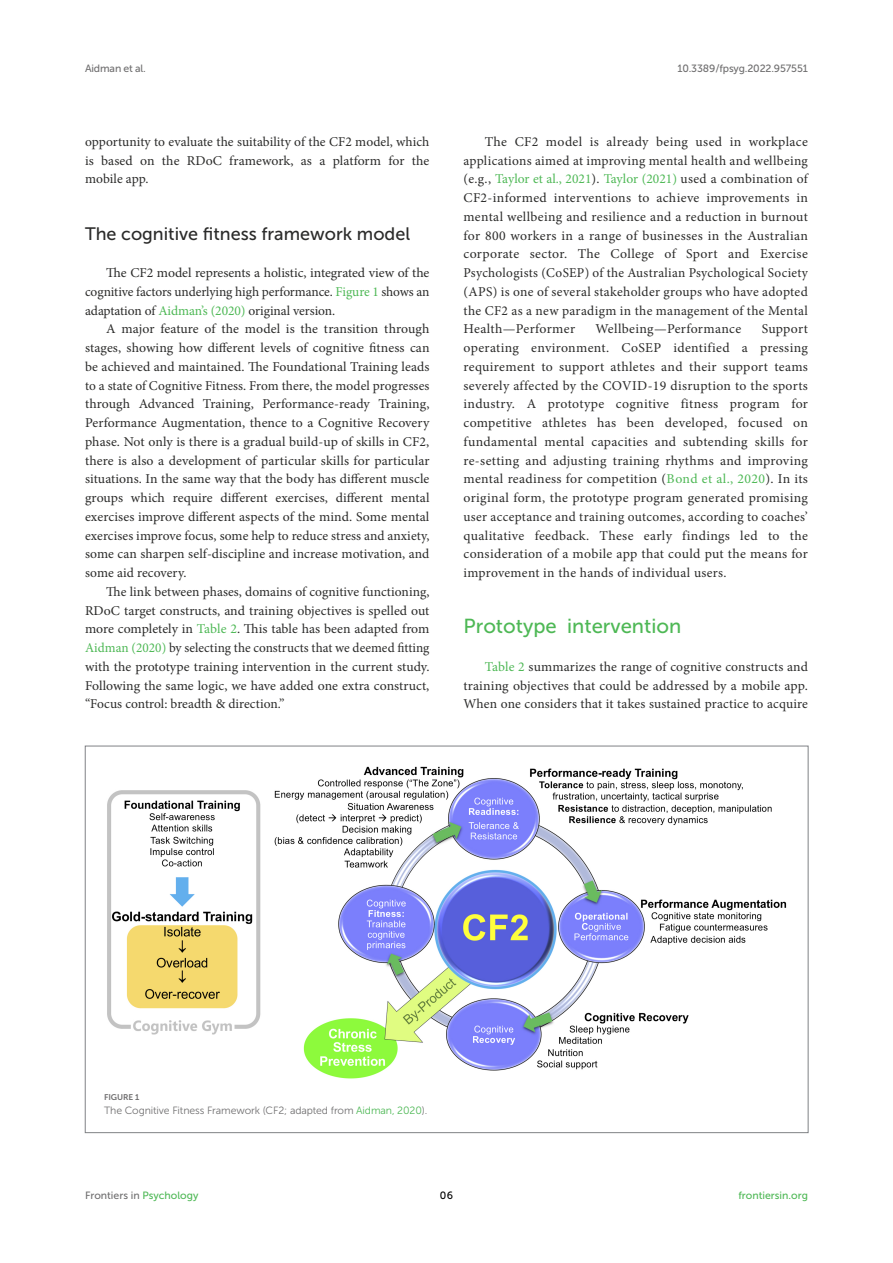
<style>
.page{position:relative;width:893px;height:1263px;background:#fff}
.page>*{position:absolute;margin:0;border:0;box-sizing:border-box;transform-origin:0 0}
.HEAD_1{font:20.25px "Museo Sans 500";color:#4eb855}
.HEAD_2{font:18px "Museo Sans 500";color:#2b2b2a}
.TEXT{font:13.5px/18.8px "Minion Pro";letter-spacing:.01em;color:#2b2b2a;text-align:justify}
.TEXT_FLUSH{font:13.5px/18.8px "Minion Pro";color:#2b2b2a;text-align:justify}
.t1{font:10.5px "Museo Sans 500";letter-spacing:-.015em;color:#706f70}
.FIG_LEG{font:10.5px "Museo Sans 300";letter-spacing:-.01em;color:#706f70}
.t2{font:10.5px "Museo Sans 500";color:#4eb855}
.t3{font:10.5px "Museo Sans 500";color:#000}
.FIG_HD{font:8.25px "Museo Sans 700";letter-spacing:-.01em;color:#706f70}
.s1{color:#4eb855}
</style>
<div class="page">
<img style="left:107px;top:766px;width:680px;height:313px">
<p class="t1" style="left:85px;top:63px;width:62px">Aidman et al.</p>
<p class="t1" style="left:677px;top:63px;width:132px">10.3389/fpsyg.2022.957551</p>
<p class="TEXT" style="left:85px;top:132px;width:346px">opportunity to evaluate the suitability of the CF2 model, which is based on the RDoC framework, as a platform for the mobile app.</p>
<p class="HEAD_2" style="left:85px;top:223px;width:327px">The cognitive fitness framework model</p>
<p class="TEXT_FLUSH" style="left:85px;top:263px;width:346px;text-indent:21px">The CF2 model represents a holistic, integrated view of the cognitive factors underlying high performance. <span class="s1">Figure 1</span> shows an adaptation of <span class="s1">Aidman’s (2020)</span> original version.</p>
<p class="TEXT" style="left:85px;top:320px;width:346px;text-indent:21px">A major feature of the model is the transition through stages, showing how different levels of cognitive fitness can be achieved and maintained. The Foundational Training leads to a state of Cognitive Fitness. From there, the model progresses through Advanced Training, Performance-ready Training, Performance Augmentation, thence to a Cognitive Recovery phase. Not only is there is a gradual build-up of skills in CF2, there is also a development of particular skills for particular situations. In the same way that the body has different muscle groups which require different exercises, different mental exercises improve different aspects of the mind. Some mental exercises improve focus, some help to reduce stress and anxiety, some can sharpen self-discipline and increase motivation, and some aid recovery.</p>
<p class="TEXT" style="left:85px;top:582px;width:346px;text-indent:21px">The link between phases, domains of cognitive functioning, RDoC target constructs, and training objectives is spelled out more completely in <span class="s1">Table 2</span>. This table has been adapted from <span class="s1">Aidman (2020)</span> by selecting the constructs that we deemed fitting with the prototype training intervention in the current study.<br>Following the same logic, we have added one extra construct, “Focus control: breadth &amp; direction.”</p>
<p class="TEXT" style="left:463px;top:132px;width:346px;text-indent:21px">The CF2 model is already being used in workplace applications aimed at improving mental health and wellbeing (e.g., <span class="s1">Taylor et al., 2021</span>). <span class="s1">Taylor (2021)</span> used a combination of CF2-informed interventions to achieve improvements in mental wellbeing and resilience and a reduction in burnout for 800 workers in a range of businesses in the Australian corporate sector. The College of Sport and Exercise Psychologists (CoSEP) of the Australian Psychological Society (APS) is one of several stakeholder groups who have adopted the CF2 as a new paradigm in the management of the Mental Health—Performer</p>
<p class="TEXT" style="left:596px;top:320px;width:147px">Wellbeing—Performance</p>
<p class="TEXT" style="left:463px;top:320px;width:346px;text-indent:298px">Support operating environment. CoSEP identified a pressing requirement to support athletes and their support teams severely affected by the COVID-19 disruption to the sports industry. A prototype cognitive fitness program for competitive athletes has been developed, focused on fundamental mental capacities and subtending skills for re-setting and adjusting training rhythms and improving mental readiness for competition (<span class="s1">Bond et al., 2020</span>). In its original form, the prototype program generated promising user acceptance and training outcomes, according to coaches’ qualitative feedback. These early findings led to the consideration of a mobile app that could put the means for improvement in the hands of individual users.</p>
<p class="HEAD_1" style="left:463px;top:615px;width:219px">Prototype intervention</p>
<p class="TEXT_FLUSH" style="left:463px;top:657px;width:346px;text-indent:21px"><span class="s1">Table 2</span> summarizes the range of cognitive constructs and training objectives that could be addressed by a mobile app.<br>When one considers that it takes sustained practice to acquire</p>
<p class="FIG_HD" style="left:104px;top:1093px;width:37px">FIGURE 1</p>
<p class="FIG_LEG" style="left:104px;top:1104px;width:325px">The Cognitive Fitness Framework (CF2; adapted from <span class="s1">Aidman, 2020</span>).</p>
<p class="t1" style="left:85px;top:1190px;width:115px">Frontiers in <span class="s1">Psychology</span></p>
<p class="t3" style="left:440px;top:1190px;width:15px">06</p>
<p class="t2" style="left:738px;top:1190px;width:71px">frontiersin.org</p>
</div>
